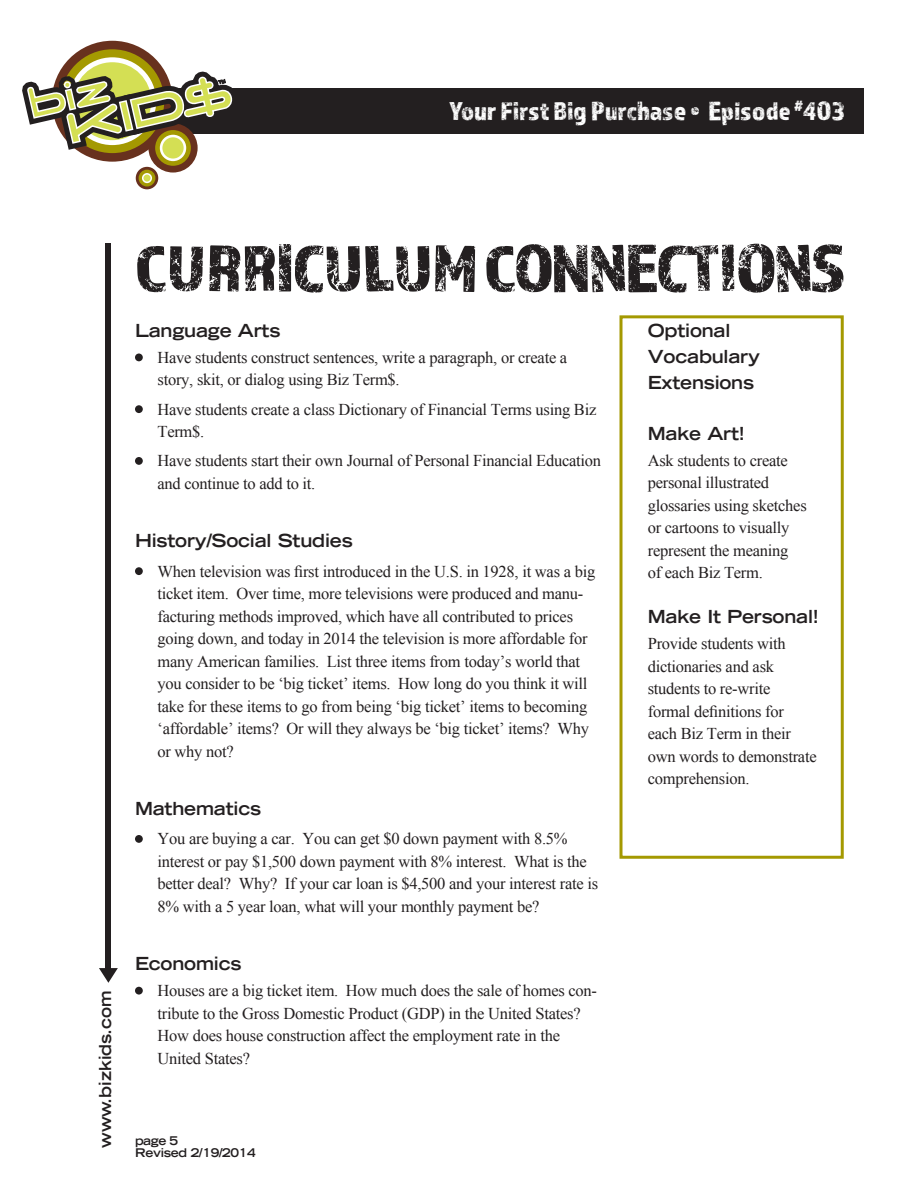
<style>
.page{position:relative;width:918px;height:1188px;background:#fff}
.page>*{position:absolute;margin:0;border:0;box-sizing:border-box;transform-origin:0 0}
.t1{font:69px "Almaq Rough";letter-spacing:-.025em;color:#231f20}
.t2{font:27px "Almaq Rough";color:#fff}
.SUBHEAD{font:700 expanded 18px "Trade Gothic LT Std";letter-spacing:-.01em;color:#231f20}
.bullets_under_number{font:700 expanded 18px "Trade Gothic LT Std";letter-spacing:-.01em;color:#231f20}
.bullets_under_number-2{font:16.5px/22.5px "Times New Roman";letter-spacing:-.015em;color:#231f20}
.t3{font:700 expanded 16.5px "Trade Gothic LT Std";color:#231f20}
.t4{font:700 expanded 12px/12px "Trade Gothic LT Std";letter-spacing:-.025em;color:#231f20}
</style>
<div class="page">
<div style="left:99px;top:88px;width:765px;height:45px;background:#231f20"></div>
<div style="left:106px;top:243px;width:5px;height:730px;background:#231f20"></div>
<svg style="left:99px;top:968px;width:19px;height:15px"></svg>
<svg style="left:22px;top:40px;width:215px;height:150px"></svg>
<div style="left:135px;top:354px;width:8px;height:7px;background:#231f20;border-radius:50%"></div>
<div style="left:135px;top:405px;width:8px;height:8px;background:#231f20;border-radius:50%"></div>
<div style="left:135px;top:457px;width:8px;height:8px;background:#231f20;border-radius:50%"></div>
<div style="left:135px;top:567px;width:8px;height:8px;background:#231f20;border-radius:50%"></div>
<div style="left:135px;top:835px;width:8px;height:8px;background:#231f20;border-radius:50%"></div>
<div style="left:135px;top:987px;width:8px;height:8px;background:#231f20;border-radius:50%"></div>
<div style="left:620px;top:315px;width:224px;height:544px;border:3px solid #a49901"></div>
<h2 class="t2" style="left:449px;top:95px;width:397px">Your First Big Purchase • Episode <sup>#</sup>403</h2>
<p class="t3" style="left:95px;top:1148px;width:159px;rotate:-90deg">www.bizkids.com</p>
<p class="t1" style="left:135px;top:227px;width:712px">CURRICULUM CONNECTIONS</p>
<p class="SUBHEAD" style="left:135px;top:319px;width:147px">Language Arts</p>
<p class="bullets_under_number-2" style="left:158px;top:346px;width:411px">Have students construct sentences, write a paragraph, or create a story, skit, or dialog using Biz Term$.</p>
<p class="bullets_under_number-2" style="left:157px;top:398px;width:440px">Have students create a class Dictionary of Financial Terms using Biz<br>Term$.</p>
<p class="bullets_under_number-2" style="left:157px;top:449px;width:445px">Have students start their own Journal of Personal Financial Education and continue to add to it.</p>
<p class="SUBHEAD" style="left:648px;top:319px;width:84px">Optional</p>
<p class="SUBHEAD" style="left:648px;top:345px;width:114px">Vocabulary</p>
<p class="SUBHEAD" style="left:648px;top:370px;width:108px">Extensions</p>
<p class="SUBHEAD" style="left:648px;top:422px;width:99px">Make Art!</p>
<p class="bullets_under_number-2" style="left:648px;top:449px;width:161px">Ask students to create personal illustrated glossaries using sketches or cartoons to visually represent the meaning<br>of each Biz Term.</p>
<p class="SUBHEAD" style="left:648px;top:605px;width:173px">Make It Personal!</p>
<p class="bullets_under_number-2" style="left:648px;top:632px;width:170px">Provide students with dictionaries and ask students to re-write formal definitions for each Biz Term in their own words to demonstrate comprehension.</p>
<p class="bullets_under_number" style="left:135px;top:529px;width:219px">History/Social Studies</p>
<p class="bullets_under_number-2" style="left:157px;top:560px;width:439px">When television was first introduced in the U.S. in 1928, it was a big ticket item. Over time, more televisions were produced and manu&shy;facturing methods improved, which have all contributed to prices going down, and today in 2014 the television is more affordable for many American families. List three items from today’s world that you consider to be ‘big ticket’ items. How long do you think it will take for these items to go from being ‘big ticket’ items to becoming ‘affordable’ items? Or will they always be ‘big ticket’ items? Why or why not?</p>
<p class="bullets_under_number" style="left:135px;top:797px;width:128px">Mathematics</p>
<p class="bullets_under_number-2" style="left:157px;top:827px;width:442px">You are buying a car. You can get $0 down payment with 8.5% interest or pay $1,500 down payment with 8% interest. What is the better deal? Why? If your car loan is $4,500 and your interest rate is 8% with a 5 year loan, what will your monthly payment be?</p>
<p class="SUBHEAD" style="left:135px;top:952px;width:108px">Economics</p>
<p class="bullets_under_number-2" style="left:157px;top:979px;width:441px">Houses are a big ticket item. How much does the sale of homes con&shy;tribute to the Gross Domestic Product (GDP) in the United States?<br>How does house construction affect the employment rate in the United States?</p>
<p class="t4" style="left:135px;top:1135px;width:122px">page 5<br>Revised 2/19/2014</p>
</div>
